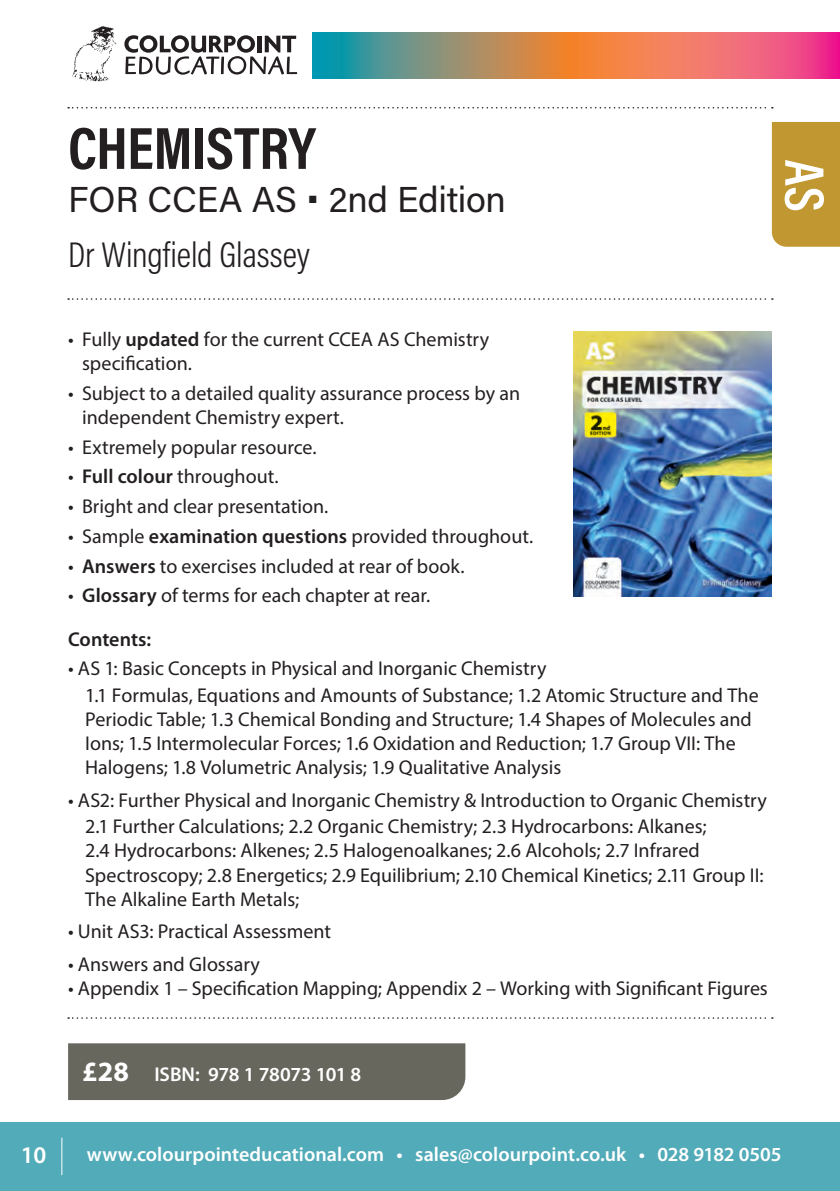
<style>
.page{position:relative;width:840px;height:1191px;background:#fff}
.page>*{position:absolute;margin:0;border:0;box-sizing:border-box;transform-origin:0 0}
.t1{font:700 60px "Acumin Pro Cond";letter-spacing:-.005em;color:#231f20}
.t2{font:600 56.2px "Acumin Pro Cond";color:#fff}
.t3{font:36px "Acumin Pro";letter-spacing:-.005em;color:#231f20}
.Box_Body{font:300 36px "Acumin Pro Cond";letter-spacing:-.005em;color:#231f20}
.t4{font:600 24px "Myriad Pro";color:#fff}
.Panel_bullets{font:20px/24px "Myriad Pro";color:#231f20}
.t5{font:600 20px "Myriad Pro";color:#fff}
.Panel_bullets-2{font:600 20px "Myriad Pro";letter-spacing:-.005em;color:#231f20}
.s1{font-weight:600}
.s2{font-weight:700;font-size:28px}
</style>
<div class="page">
<div style="left:0;top:1123px;width:839px;height:68px;background:#52abb8"></div>
<div style="left:771px;top:122px;width:68px;height:125px;background:#c09730"></div>
<svg style="left:124px;top:35px;width:173px;height:40px"></svg>
<img style="left:72px;top:26px;width:45px;height:56px">
<svg style="left:68px;top:107px;width:704px;height:1px"></svg>
<svg style="left:68px;top:298px;width:704px;height:2px"></svg>
<hr style="left:61px;top:1137px;width:1px;height:38px;background:#fff">
<svg style="left:312px;top:33px;width:527px;height:45px;background:#bb7d6e"></svg>
<div style="left:68px;top:1043px;width:397px;height:57px;background:#67675e"></div>
<div style="left:82px;top:1059px;width:357px;height:21px;background:#67675e"></div>
<svg style="left:68px;top:1017px;width:704px;height:1px"></svg>
<img style="left:573px;top:331px;width:198px;height:265px">
<p class="t1" style="left:68px;top:109px;width:249px">CHEMISTRY</p>
<p class="t3" style="left:68px;top:175px;width:439px">FOR CCEA AS • 2nd Edition</p>
<p class="Box_Body" style="left:68px;top:231px;width:243px">Dr Wingfield Glassey</p>
<h2 class="t2" style="left:841px;top:159px;width:54px;rotate:90deg">AS</h2>
<p class="Panel_bullets" style="left:82px;top:327px;width:408px;text-indent:-14px">• Fully <span class="s1">updated</span> for the current CCEA AS Chemistry specification.</p>
<p class="Panel_bullets" style="left:82px;top:381px;width:439px;text-indent:-14px">• Subject to a detailed quality assurance process by an independent Chemistry expert.</p>
<p class="Panel_bullets" style="left:68px;top:435px;width:250px">• Extremely popular resource.</p>
<p class="Panel_bullets" style="left:68px;top:464px;width:212px">• <span class="s1">Full colour</span> throughout.</p>
<p class="Panel_bullets" style="left:68px;top:494px;width:262px">• Bright and clear presentation.</p>
<p class="Panel_bullets" style="left:68px;top:524px;width:466px">• Sample <span class="s1">examination questions</span> provided throughout.</p>
<p class="Panel_bullets" style="left:68px;top:553px;width:398px">• <span class="s1">Answers</span> to exercises included at rear of book.</p>
<p class="Panel_bullets" style="left:68px;top:583px;width:363px">• <span class="s1">Glossary</span> of terms for each chapter at rear.</p>
<p class="Panel_bullets-2" style="left:68px;top:626px;width:85px">Contents:</p>
<p class="Panel_bullets" style="left:68px;top:656px;width:479px">• AS 1: Basic Concepts in Physical and Inorganic Chemistry</p>
<p class="Panel_bullets" style="left:85px;top:683px;width:674px">1.1 Formulas, Equations and Amounts of Substance; 1.2 Atomic Structure and The Periodic Table; 1.3 Chemical Bonding and Structure; 1.4 Shapes of Molecules and Ions; 1.5 Intermolecular Forces; 1.6 Oxidation and Reduction; 1.7 Group VII: The Halogens; 1.8 Volumetric Analysis; 1.9 Qualitative Analysis</p>
<p class="Panel_bullets" style="left:68px;top:787px;width:700px">• AS2: Further Physical and Inorganic Chemistry &amp; Introduction to Organic Chemistry</p>
<p class="Panel_bullets" style="left:85px;top:814px;width:679px">2.1 Further Calculations; 2.2 Organic Chemistry; 2.3 Hydrocarbons: Alkanes;<br>2.4 Hydrocarbons: Alkenes; 2.5 Halogenoalkanes; 2.6 Alcohols; 2.7 Infrared Spectroscopy; 2.8 Energetics; 2.9 Equilibrium; 2.10 Chemical Kinetics; 2.11 Group II:<br>The Alkaline Earth Metals;</p>
<p class="Panel_bullets" style="left:68px;top:919px;width:264px">• Unit AS3: Practical Assessment</p>
<p class="Panel_bullets" style="left:68px;top:951px;width:193px">• Answers and Glossary</p>
<p class="Panel_bullets" style="left:68px;top:975px;width:700px">• Appendix 1 – Specification Mapping; Appendix 2 – Working with Significant Figures</p>
<p class="t5" style="left:82px;top:1061px;width:280px"><span class="s2">£28</span> ISBN: 978 1 78073 101 8</p>
<p class="t4" style="left:21px;top:1140px;width:27px">10</p>
<p class="t5" style="left:87px;top:1141px;width:695px">www.colourpointeducational.com • sales@colourpoint.co.uk • 028 9182 0505</p>
</div>
